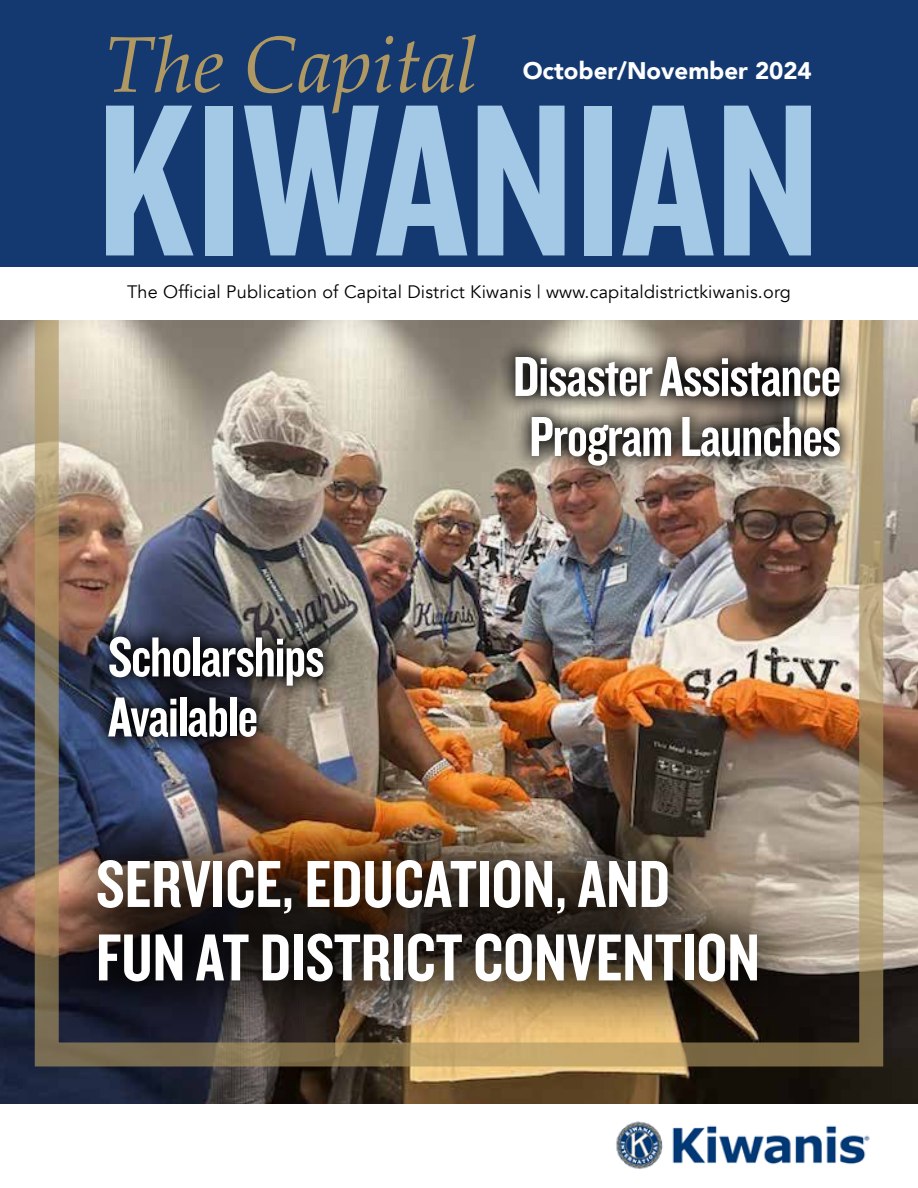
<style>
.page{position:relative;width:918px;height:1188px;background:#fff}
.page>*{position:absolute;margin:0;border:0;box-sizing:border-box;transform-origin:0 0}
.t1{font:225px "Knockout HTF49 Liteweight";color:#a3c9e7}
.t2{font:italic 79.5px "Palatino";color:#b09862}
.t3{font:69px/73.5px "Knockout HTF49 Liteweight";color:#fff}
.t4{font:58.5px/60px "Knockout HTF49 Liteweight";letter-spacing:-.02em;color:#fff}
.t5{font:900 24px "Avenir";color:#fff}
.t6{font:18px "Avenir";letter-spacing:.01em;color:#000}
</style>
<div class="page">
<img style="left:0;top:320px;width:918px;height:783px">
<div style="left:0;top:0;width:918px;height:267px;background:#133970"></div>
<img style="left:615px;top:1121px;width:255px;height:48px">
<img style="left:35px;top:320px;width:848px;height:746px">
<div style="left:35px;top:797px;width:786px;height:248px;background:#000;opacity:.94"></div>
<div style="left:497px;top:339px;width:361px;height:145px;background:#000;opacity:.98"></div>
<div style="left:90px;top:619px;width:252px;height:136px;background:#000;opacity:.98"></div>
<h2 class="t2" style="left:105px;top:-2px;width:375px">The Capital</h2>
<h3 class="t5" style="left:523px;top:50px;width:291px">October/November 2024</h3>
<h1 class="t1" style="left:96px;top:66px;width:726px">KIWANIAN</h1>
<p class="t6" style="left:127px;top:281px;width:665px">The Official Publication of Capital District Kiwanis | www.capitaldistrictkiwanis.org</p>
<h3 class="t4" style="left:108px;top:629px;width:218px">Scholarships<br>Available</h3>
<h3 class="t4" style="left:513px;top:348px;width:330px">Disaster Assistance<br>Program Launches</h3>
<h3 class="t3" style="left:96px;top:849px;width:665px">SERVICE, EDUCATION, AND<br>FUN AT DISTRICT CONVENTION</h3>
</div>
